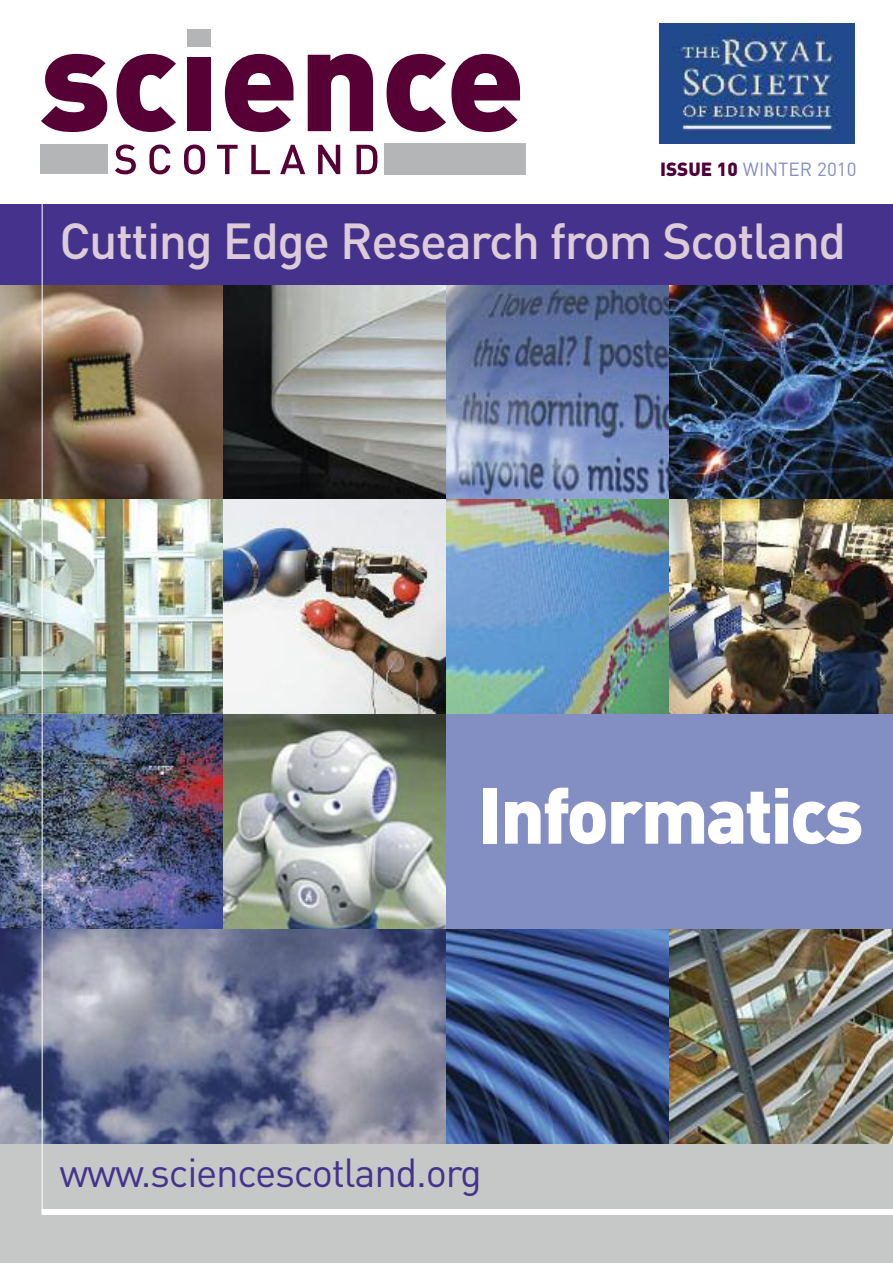
<style>
.page{position:relative;width:893px;height:1263px;background:#fff}
.page>*{position:absolute;margin:0;border:0;box-sizing:border-box;transform-origin:0 0}
.t1{font:900 77.55px "DIN";letter-spacing:-.035em;color:#fff}
.t2{font:500 49.95px "DIN";letter-spacing:-.03em;color:#dbccd7}
.t3{font:40.05px "DIN";letter-spacing:-.03em;color:#45328d}
.t4{font:18.9px "DIN";color:#838ec3}
.s1{font-weight:900;color:#4d0039}
</style>
<div class="page">
<img style="left:0;top:285px;width:223px;height:215px">
<svg style="left:223px;top:285px;width:223px;height:215px;background:#757775"></svg>
<svg style="left:446px;top:285px;width:224px;height:215px;background:#6c7ea6"></svg>
<img style="left:670px;top:285px;width:223px;height:215px">
<img style="left:0;top:500px;width:223px;height:214px">
<img style="left:223px;top:500px;width:223px;height:214px">
<img style="left:446px;top:500px;width:224px;height:214px">
<img style="left:670px;top:500px;width:223px;height:214px">
<img style="left:0;top:714px;width:223px;height:215px">
<svg style="left:223px;top:714px;width:223px;height:215px;background:#98a097"></svg>
<div style="left:446px;top:714px;width:447px;height:215px;background:#838ec3"></div>
<svg style="left:0;top:929px;width:446px;height:215px;background:#757a97"></svg>
<img style="left:446px;top:929px;width:224px;height:215px">
<img style="left:670px;top:929px;width:223px;height:215px">
<div style="left:0;top:1144px;width:893px;height:119px;background:#c6c8c8"></div>
<div style="left:0;top:204px;width:893px;height:81px;background:#45328d"></div>
<svg style="left:41px;top:54px;width:66px;height:78px"></svg>
<svg style="left:117px;top:54px;width:59px;height:78px"></svg>
<div style="left:187px;top:29px;width:24px;height:18px;background:#b4b5b7"></div>
<div style="left:187px;top:58px;width:24px;height:73px;background:#570036"></div>
<svg style="left:225px;top:54px;width:68px;height:78px"></svg>
<svg style="left:308px;top:54px;width:65px;height:77px"></svg>
<svg style="left:387px;top:54px;width:133px;height:78px"></svg>
<div style="left:40px;top:144px;width:68px;height:30px;background:#b4b5b7"></div>
<svg style="left:115px;top:145px;width:21px;height:29px"></svg>
<svg style="left:149px;top:145px;width:21px;height:29px"></svg>
<svg style="left:184px;top:145px;width:21px;height:29px"></svg>
<svg style="left:217px;top:145px;width:21px;height:29px"></svg>
<svg style="left:251px;top:145px;width:19px;height:29px"></svg>
<svg style="left:280px;top:145px;width:25px;height:29px"></svg>
<svg style="left:318px;top:145px;width:22px;height:29px"></svg>
<svg style="left:357px;top:145px;width:21px;height:29px"></svg>
<div style="left:384px;top:144px;width:141px;height:31px;background:#b4b5b7"></div>
<hr style="left:42px;top:180px;width:1px;height:1032px;background:#fff">
<div style="left:42px;top:1209px;width:851px;height:6px;background:#fff"></div>
<img style="left:659px;top:23px;width:196px;height:120px">
<p class="t4" style="left:660px;top:158px;width:198px"><span class="s1">ISSUE 10</span> WINTER 2010</p>
<p class="t2" style="left:60px;top:211px;width:788px">Cutting Edge Research from Scotland</p>
<h1 class="t1" style="left:478px;top:770px;width:387px">Informatics</h1>
<p class="t3" style="left:60px;top:1149px;width:424px">www.sciencescotland.org</p>
</div>
